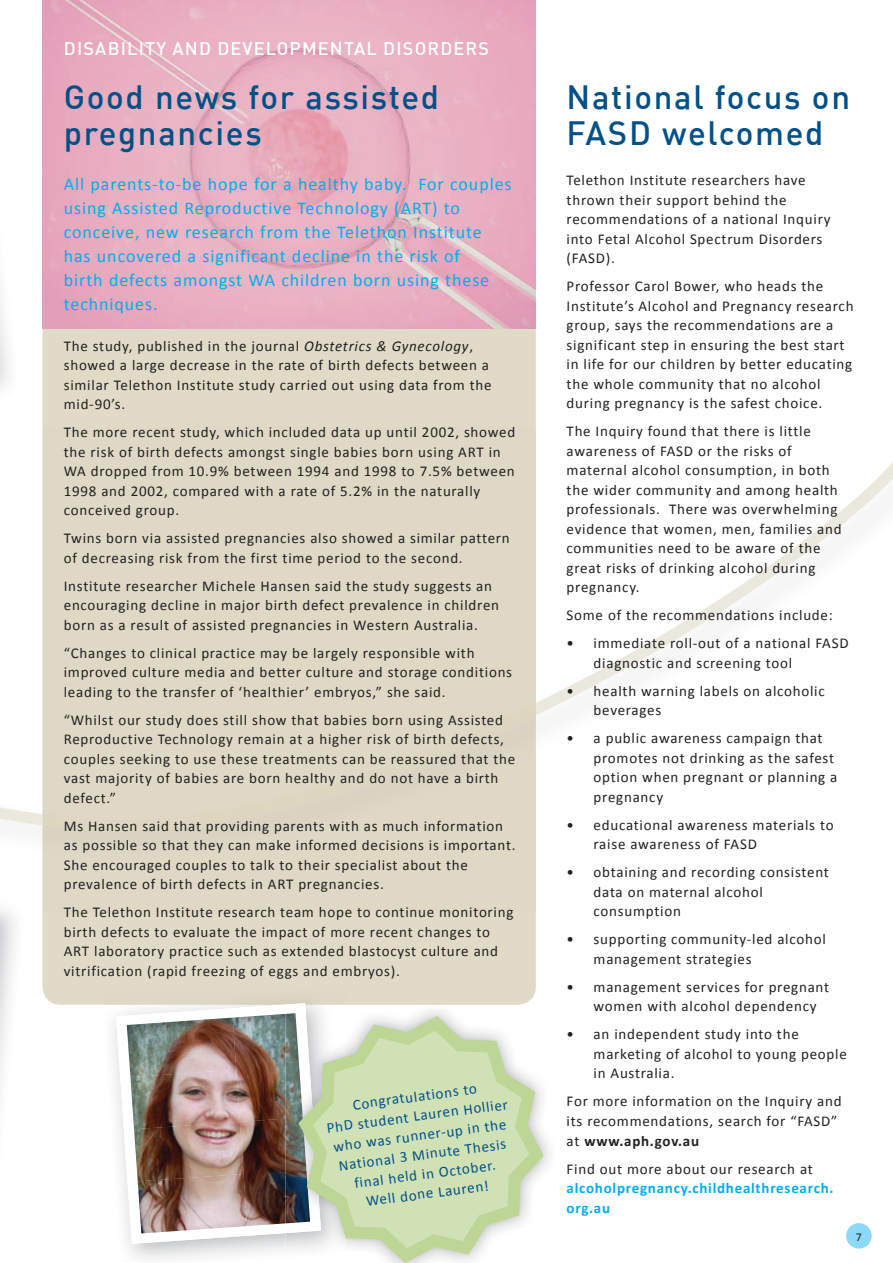
<style>
.page{position:relative;width:893px;height:1263px;background:#fff}
.page>*{position:absolute;margin:0;border:0;box-sizing:border-box;transform-origin:0 0}
.t1{font:500 33px/36px "DIN";letter-spacing:.05em;color:#005187}
.t2{font:18px/24px "Calibri";letter-spacing:.05em;color:#00aeef}
.t3{font:500 18px "DIN";letter-spacing:.065em;color:#fff}
.t4{font:15px/19.5px "Calibri";letter-spacing:.05em;color:#231f20}
.t5{font:15px/19.5px "Calibri";color:#005187;text-align:center}
.t6{font:700 15px/19.5px "Calibri";letter-spacing:.05em;color:#00aeef}
.t7{font:12px "Calibri";color:#231f20}
.s1{font-style:italic}
.s2{font-weight:700}
</style>
<div class="page">
<div style="left:43px;top:328px;width:493px;height:677px;background:#e0dbc6"></div>
<img style="left:43px;top:0;width:493px;height:328px">
<div style="left:43px;top:426px;width:493px;height:36px;background:#ded9c5"></div>
<img style="left:39px;top:825px;width:4px;height:87px">
<div style="left:43px;top:832px;width:493px;height:80px;background:#ded9c5"></div>
<svg style="left:0;top:462px;width:893px;height:363px"></svg>
<div style="left:43px;top:703px;width:493px;height:129px;background:#ded9c5"></div>
<div style="left:846px;top:1223px;width:26px;height:25px;background:#8dd7f7;border-radius:50%"></div>
<img style="left:104px;top:991px;width:241px;height:269px">
<svg style="left:116px;top:1003px;width:170px;height:241px"></svg>
<img style="left:127px;top:1014px;width:106px;height:3px">
<img style="left:127px;top:1017px;width:106px;height:60px">
<img style="left:233px;top:1014px;width:53px;height:104px">
<img style="left:130px;top:1070px;width:110px;height:59px">
<img style="left:134px;top:1122px;width:106px;height:59px">
<img style="left:240px;top:1118px;width:46px;height:108px">
<img style="left:138px;top:1174px;width:109px;height:59px">
<img style="left:345px;top:1003px;width:180px;height:2px">
<img style="left:286px;top:1003px;width:35px;height:230px">
<img style="left:286px;top:1013px;width:5px;height:210px">
<svg style="left:291px;top:1006px;width:259px;height:257px"></svg>
<p class="t3" style="left:64px;top:37px;width:427px">DISABILITY AND DEVELOPMENTAL DISORDERS</p>
<h1 class="t1" style="left:64px;top:78px;width:377px">Good news for assisted pregnancies</h1>
<p class="t2" style="left:64px;top:172px;width:449px">All parents-to-be hope for a healthy baby. For couples using Assisted Reproductive Technology (ART) to conceive, new research from the Telethon Institute has uncovered a significant decline in the risk of<br>birth defects amongst WA children born using these techniques.</p>
<p class="t4" style="left:64px;top:336px;width:429px">The study, published in the journal <span class="s1">Obstetrics &amp; Gynecology</span>, showed a large decrease in the rate of birth defects between a similar Telethon Institute study carried out using data from the mid-90’s.</p>
<p class="t4" style="left:64px;top:423px;width:453px">The more recent study, which included data up until 2002, showed the risk of birth defects amongst single babies born using ART in WA dropped from 10.9% between 1994 and 1998 to 7.5% between 1998 and 2002, compared with a rate of 5.2% in the naturally conceived group.</p>
<p class="t4" style="left:64px;top:529px;width:447px">Twins born via assisted pregnancies also showed a similar pattern of decreasing risk from the first time period to the second.</p>
<p class="t4" style="left:64px;top:576px;width:437px">Institute researcher Michele Hansen said the study suggests an encouraging decline in major birth defect prevalence in children born as a result of assisted pregnancies in Western Australia.</p>
<p class="t4" style="left:64px;top:643px;width:450px">“Changes to clinical practice may be largely responsible with improved culture media and better culture and storage conditions leading to the transfer of ‘healthier’ embryos,” she said.</p>
<p class="t4" style="left:64px;top:710px;width:453px">“Whilst our study does still show that babies born using Assisted Reproductive Technology remain at a higher risk of birth defects, couples seeking to use these treatments can be reassured that the vast majority of babies are born healthy and do not have a birth defect.”</p>
<p class="t4" style="left:64px;top:816px;width:453px">Ms Hansen said that providing parents with as much information as possible so that they can make informed decisions is important.<br>She encouraged couples to talk to their specialist about the prevalence of birth defects in ART pregnancies.</p>
<p class="t4" style="left:64px;top:903px;width:451px">The Telethon Institute research team hope to continue monitoring birth defects to evaluate the impact of more recent changes to ART laboratory practice such as extended blastocyst culture and vitrification (rapid freezing of eggs and embryos).</p>
<p class="t5" style="left:323px;top:1100px;width:184px;rotate:-8deg">Congratulations to<br>PhD student Lauren Hollier who was runner-up in the<br>National 3 Minute Thesis final held in October.<br>Well done Lauren!</p>
<h1 class="t1" style="left:567px;top:78px;width:285px">National focus on<br>FASD welcomed</h1>
<p class="t4" style="left:567px;top:171px;width:265px">Telethon Institute researchers have thrown their support behind the recommendations of a national Inquiry into Fetal Alcohol Spectrum Disorders (FASD).</p>
<p class="t4" style="left:567px;top:277px;width:288px">Professor Carol Bower, who heads the Institute’s Alcohol and Pregnancy research group, says the recommendations are a significant step in ensuring the best start in life for our children by better educating the whole community that no alcohol during pregnancy is the safest choice.</p>
<p class="t4" style="left:567px;top:422px;width:276px">The Inquiry found that there is little awareness of FASD or the risks of maternal alcohol consumption, in both the wider community and among health professionals. There was overwhelming evidence that women, men, families and communities need to be aware of the great risks of drinking alcohol during pregnancy.</p>
<p class="t4" style="left:567px;top:606px;width:268px">Some of the recommendations include:</p>
<p class="t4" style="left:594px;top:634px;width:256px;text-indent:-27px">• immediate roll-out of a national FASD diagnostic and screening tool</p>
<p class="t4" style="left:594px;top:681px;width:233px;text-indent:-27px">• health warning labels on alcoholic beverages</p>
<p class="t4" style="left:594px;top:729px;width:245px;text-indent:-27px">• a public awareness campaign that promotes not drinking as the safest option when pregnant or planning a pregnancy</p>
<p class="t4" style="left:594px;top:815px;width:241px;text-indent:-27px">• educational awareness materials to raise awareness of FASD</p>
<p class="t4" style="left:594px;top:863px;width:237px;text-indent:-27px">• obtaining and recording consistent data on maternal alcohol consumption</p>
<p class="t4" style="left:594px;top:930px;width:234px;text-indent:-27px">• supporting community-led alcohol management strategies</p>
<p class="t4" style="left:594px;top:977px;width:237px;text-indent:-27px">• management services for pregnant women with alcohol dependency</p>
<p class="t4" style="left:594px;top:1025px;width:255px;text-indent:-27px">• an independent study into the marketing of alcohol to young people in Australia.</p>
<p class="t4" style="left:567px;top:1092px;width:276px">For more information on the Inquiry and its recommendations, search for “FASD” at <span class="s2">www.aph.gov.au</span></p>
<p class="t4" style="left:567px;top:1159px;width:248px">Find out more about our research at</p>
<p class="t6" style="left:567px;top:1178px;width:268px">alcoholpregnancy.childhealthresearch. org.au</p>
<p class="t7" style="left:856px;top:1229px;width:8px">7</p>
</div>
